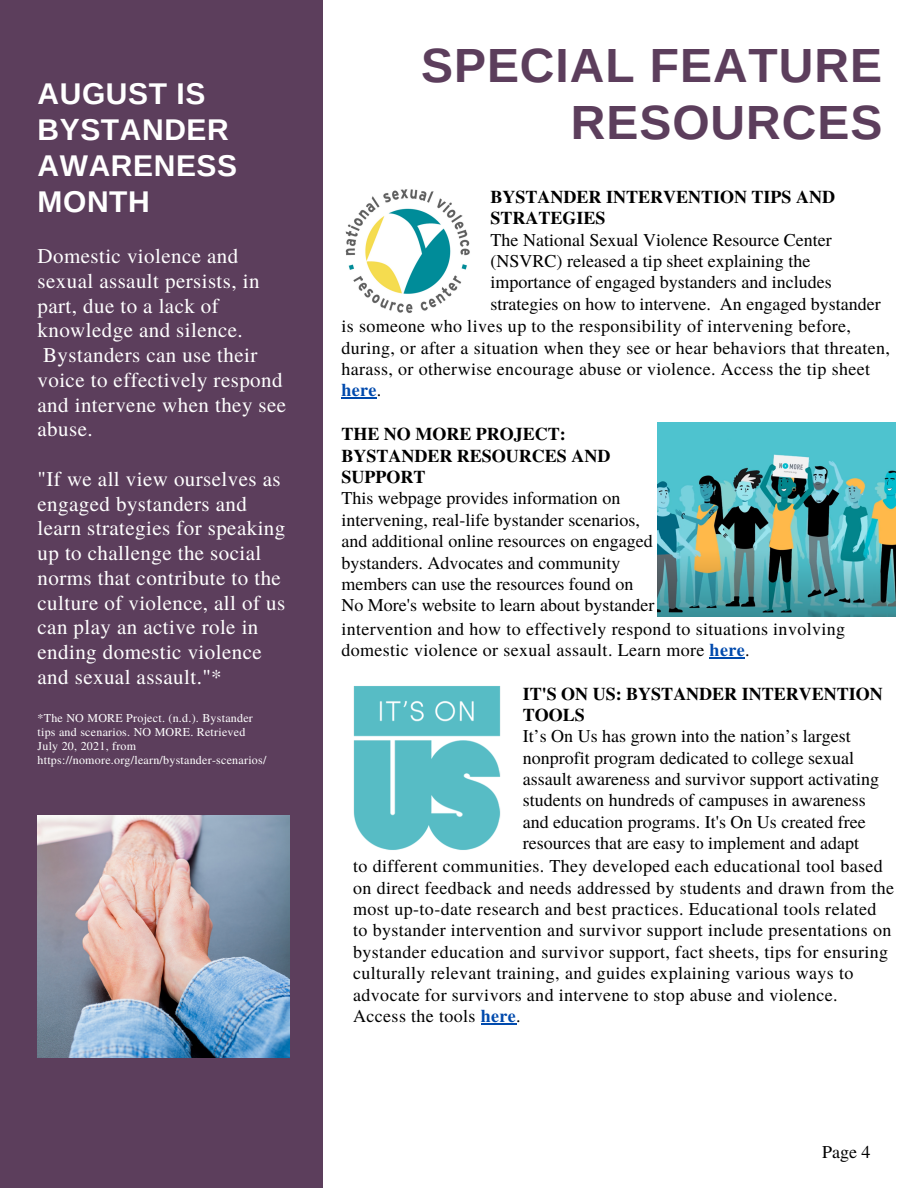
<style>
.page{position:relative;width:918px;height:1188px;background:#fff}
.page>*{position:absolute;margin:0;border:0;box-sizing:border-box;transform-origin:0 0}
.t1{font:700 48px/57.3px "Arimo";letter-spacing:.02em;color:#5c3e5c;text-align:right}
.t2{font:700 30px/36px "Arimo";letter-spacing:.02em;color:#fff}
.t3{font:21px/24.8px "Te X Gyre Termes";letter-spacing:.02em;color:#fff}
.t4{font:18px/21.3px "Te X Gyre Termes";letter-spacing:.02em;color:#000}
.t5{font:18px/21.3px "Te X Gyre Termes";color:#000}
.t6{font:700 18px/21.3px "Te X Gyre Termes";color:#000}
.t7{font:12px/14px "Te X Gyre Termes";letter-spacing:.02em;color:#fff}
.s1{font-weight:700;color:#004aad}
</style>
<div class="page">
<div style="left:0;top:0;width:323px;height:1188px;background:#5c3e5c"></div>
<img style="left:38px;top:816px;width:252px;height:242px">
<img style="left:345px;top:189px;width:125px;height:124px">
<hr style="left:341px;top:398px;width:36px;height:1px;background:#004aad">
<hr style="left:710px;top:657px;width:35px;height:1px;background:#004aad">
<img style="left:658px;top:422px;width:237px;height:195px">
<img style="left:353px;top:686px;width:148px;height:164px">
<hr style="left:481px;top:1023px;width:35px;height:1px;background:#004aad">
<p class="t2" style="left:38px;top:75px;width:201px">AUGUST IS<br>BYSTANDER<br>AWARENESS<br>MONTH</p>
<p class="t3" style="left:38px;top:243px;width:250px">Domestic violence and sexual assault persists, in part, due to a lack of knowledge and silence.<br>Bystanders can use their voice to effectively respond and intervene when they see abuse.</p>
<p class="t3" style="left:38px;top:465px;width:249px">"If we all view ourselves as engaged bystanders and learn strategies for speaking up to challenge the social norms that contribute to the culture of violence, all of us can play an active role in ending domestic violence and sexual assault."*</p>
<p class="t7" style="left:38px;top:710px;width:230px">*The NO MORE Project. (n.d.). Bystander tips and scenarios. NO MORE. Retrieved July 20, 2021, from https://nomore.org/learn/bystander-scenarios/</p>
<p class="t1" style="left:421px;top:36px;width:463px">SPECIAL FEATURE<br>RESOURCES</p>
<p class="t6" style="left:491px;top:185px;width:346px">BYSTANDER INTERVENTION TIPS AND<br>STRATEGIES</p>
<p class="t5" style="left:491px;top:228px;width:392px">The National Sexual Violence Resource Center (NSVRC) released a tip sheet explaining the importance of engaged bystanders and includes strategies on how to intervene. An engaged bystander</p>
<p class="t4" style="left:341px;top:315px;width:550px">is someone who lives up to the responsibility of intervening before, during, or after a situation when they see or hear behaviors that threaten, harass, or otherwise encourage abuse or violence. Access the tip sheet <span class="s1">here</span>.</p>
<p class="t6" style="left:341px;top:423px;width:271px">THE NO MORE PROJECT:<br>BYSTANDER RESOURCES AND<br>SUPPORT</p>
<p class="t5" style="left:341px;top:487px;width:315px">This webpage provides information on intervening, real-life bystander scenarios, and additional online resources on engaged bystanders. Advocates and community members can use the resources found on No More's website to learn about bystander</p>
<p class="t4" style="left:341px;top:617px;width:505px">intervention and how to effectively respond to situations involving domestic violence or sexual assault. Learn more <span class="s1">here</span>.</p>
<p class="t6" style="left:523px;top:682px;width:362px">IT'S ON US: BYSTANDER INTERVENTION<br>TOOLS</p>
<p class="t5" style="left:523px;top:725px;width:358px">It’s On Us has grown into the nation’s largest nonprofit program dedicated to college sexual assault awareness and survivor support activating students on hundreds of campuses in awareness and education programs. It's On Us created free resources that are easy to implement and adapt</p>
<p class="t4" style="left:353px;top:855px;width:542px">to different communities. They developed each educational tool based on direct feedback and needs addressed by students and drawn from the most up-to-date research and best practices. Educational tools related to bystander intervention and survivor support include presentations on bystander education and survivor support, fact sheets, tips for ensuring culturally relevant training, and guides explaining various ways to advocate for survivors and intervene to stop abuse and violence.<br>Access the tools <span class="s1">here</span>.</p>
<p class="t4" style="left:822px;top:1140px;width:50px">Page 4</p>
</div>
